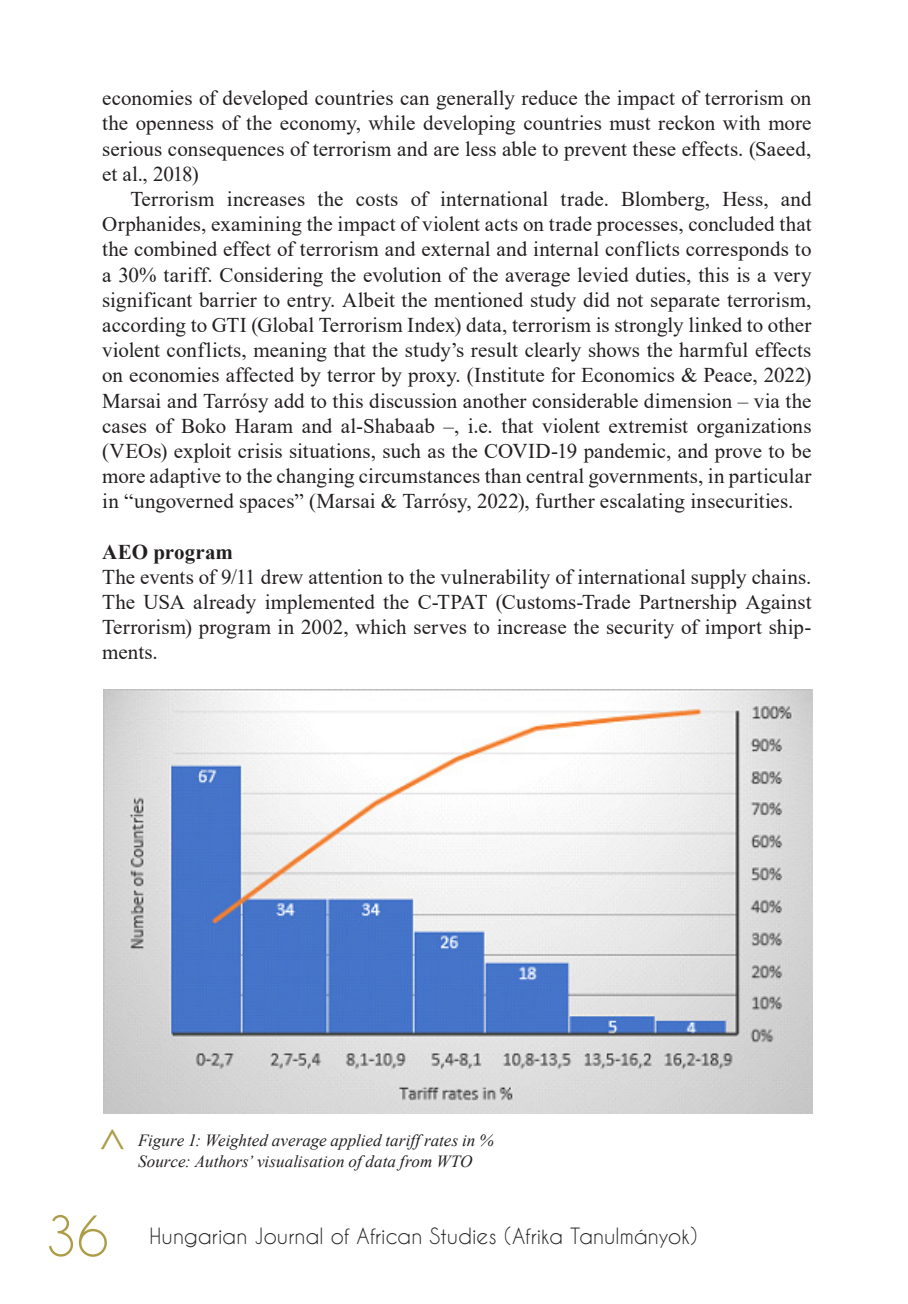
<style>
.page{position:relative;width:908px;height:1304px;background:#fff}
.page>*{position:absolute;margin:0;border:0;box-sizing:border-box;transform-origin:0 0}
.t1{font:52px "Caviar Dreams";color:#ad9d47}
.alcim_1{font:44px "Chantelli Antiqua";color:#ad9d47}
._4_kenyer{font:21px/25.2px "Times New Roman";letter-spacing:.005em;color:#231f20;text-align:justify}
._3_elso_bekezdes{font:21px/25.2px "Times New Roman";letter-spacing:.005em;color:#231f20;text-align:justify}
.t2{font:21px "Caviar Dreams";color:#231f20}
.alcim_1-2{font:700 21px "Times New Roman";letter-spacing:.005em;color:#231f20}
._4_kepalairas{font:italic 17px/20.4px "Times New Roman";color:#231f20}
</style>
<div class="page">
<img style="left:103px;top:690px;width:709px;height:424px">
<p class="_4_kenyer" style="left:102px;top:85px;width:710px">economies of developed countries can generally reduce the impact of terrorism on the openness of the economy, while developing countries must reckon with more serious consequences of terrorism and are less able to prevent these effects. (Saeed, et al., 2018)</p>
<p class="_4_kenyer" style="left:102px;top:186px;width:710px;text-indent:28px">Terrorism increases the costs of international trade. Blomberg, Hess, and Orphanides, examining the impact of violent acts on trade processes, concluded that the combined effect of terrorism and external and internal conflicts corresponds to a 30% tariff. Considering the evolution of the average levied duties, this is a very significant barrier to entry. Albeit the mentioned study did not separate terrorism, according to GTI (Global Terrorism Index) data, terrorism is strongly linked to other violent conflicts, meaning that the study’s result clearly shows the harmful effects on economies affected by terror by proxy. (Institute for Economics &amp; Peace, 2022)<br>Marsai and Tarrósy add to this discussion another considerable dimension – via the cases of Boko Haram and al-Shabaab –, i.e. that violent extremist organizations (VEOs) exploit crisis situations, such as the COVID-19 pandemic, and prove to be more adaptive to the changing circumstances than central governments, in particular in “ungoverned spaces” (Marsai &amp; Tarrósy, 2022), further escalating insecurities.</p>
<p class="alcim_1-2" style="left:102px;top:536px;width:132px">AEO program</p>
<p class="_3_elso_bekezdes" style="left:102px;top:564px;width:710px">The events of 9/11 drew attention to the vulnerability of international supply chains.<br>The USA already implemented the C-TPAT (Customs-Trade Partnership Against Terrorism) program in 2002, which serves to increase the security of import ship&shy;ments.</p>
<p class="alcim_1" style="left:143px;top:1128px;width:25px;rotate:90deg">&lt;</p>
<p class="_4_kepalairas" style="left:138px;top:1130px;width:357px">Figure 1: Weighted average applied tariff rates in %<br>Source: Authors’ visualisation of data from WTO</p>
<h1 class="t1" style="left:45px;top:1205px;width:65px">36</h1>
<p class="t2" style="left:149px;top:1224px;width:549px">Hungarian Journal of African Studies (Afrika Tanulmányok)</p>
</div>
